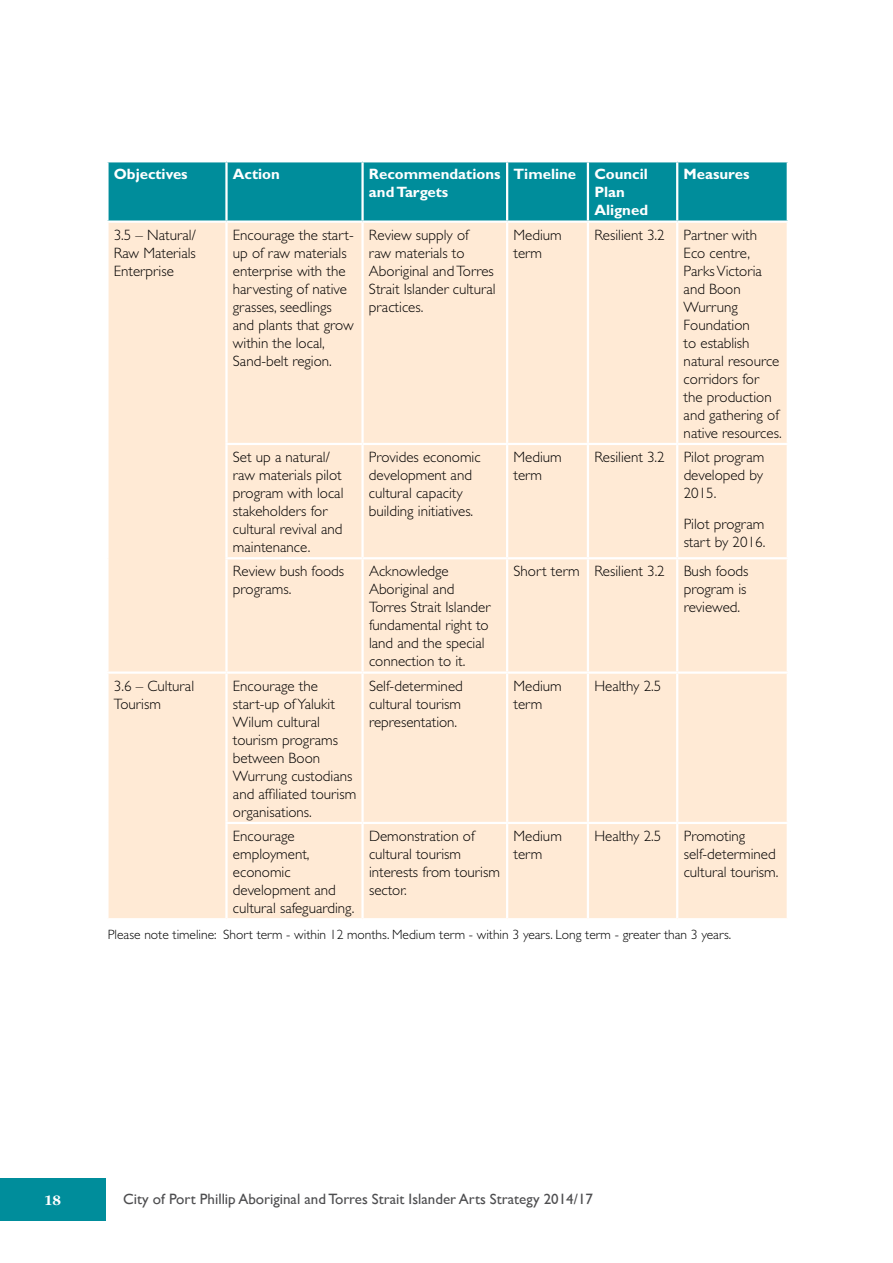
<style>
.page{position:relative;width:893px;height:1263px;background:#fff}
.page>*{position:absolute;margin:0;border:0;box-sizing:border-box;transform-origin:0 0}
.t1{font:300 15px/18px "Gill Sans";color:#000}
.t2{font:700 15px/18px "Gill Sans";color:#fff}
.t3{font:15px "Gill Sans";color:#4d4d4f}
.t4{font:700 15px "Garamond";color:#fff}
.t5{font:300 13.5px "Gill Sans";color:#000}
</style>
<div class="page">
<div style="left:109px;top:162px;width:678px;height:58px;background:#008d9b"></div>
<div style="left:109px;top:223px;width:678px;height:695px;background:#ffead5"></div>
<hr style="left:225px;top:162px;width:3px;height:58px;background:#fff">
<hr style="left:361px;top:162px;width:3px;height:58px;background:#fff">
<hr style="left:506px;top:162px;width:2px;height:58px;background:#fff">
<hr style="left:587px;top:162px;width:2px;height:58px;background:#fff">
<hr style="left:676px;top:162px;width:2px;height:58px;background:#fff">
<hr style="left:225px;top:223px;width:3px;height:220px;background:#fff">
<hr style="left:361px;top:223px;width:3px;height:220px;background:#fff">
<hr style="left:506px;top:223px;width:2px;height:220px;background:#fff">
<hr style="left:587px;top:223px;width:2px;height:220px;background:#fff">
<hr style="left:676px;top:223px;width:2px;height:220px;background:#fff">
<hr style="left:106px;top:671px;width:120px;height:3px;background:#fff">
<hr style="left:225px;top:443px;width:138px;height:2px;background:#fff">
<hr style="left:225px;top:445px;width:3px;height:112px;background:#fff">
<hr style="left:363px;top:443px;width:144px;height:2px;background:#fff">
<hr style="left:361px;top:445px;width:3px;height:112px;background:#fff">
<hr style="left:507px;top:443px;width:81px;height:2px;background:#fff">
<hr style="left:506px;top:445px;width:2px;height:112px;background:#fff">
<hr style="left:588px;top:443px;width:89px;height:2px;background:#fff">
<hr style="left:587px;top:445px;width:2px;height:112px;background:#fff">
<hr style="left:677px;top:443px;width:112px;height:2px;background:#fff">
<hr style="left:676px;top:445px;width:2px;height:112px;background:#fff">
<hr style="left:225px;top:557px;width:138px;height:2px;background:#fff">
<hr style="left:225px;top:559px;width:3px;height:112px;background:#fff">
<hr style="left:363px;top:557px;width:144px;height:2px;background:#fff">
<hr style="left:361px;top:559px;width:3px;height:112px;background:#fff">
<hr style="left:507px;top:557px;width:81px;height:2px;background:#fff">
<hr style="left:506px;top:559px;width:2px;height:112px;background:#fff">
<hr style="left:588px;top:557px;width:89px;height:2px;background:#fff">
<hr style="left:587px;top:559px;width:2px;height:112px;background:#fff">
<hr style="left:677px;top:557px;width:112px;height:2px;background:#fff">
<hr style="left:676px;top:559px;width:2px;height:112px;background:#fff">
<hr style="left:226px;top:671px;width:137px;height:3px;background:#fff">
<hr style="left:225px;top:674px;width:3px;height:148px;background:#fff">
<hr style="left:363px;top:671px;width:144px;height:3px;background:#fff">
<hr style="left:361px;top:674px;width:3px;height:148px;background:#fff">
<hr style="left:507px;top:671px;width:81px;height:3px;background:#fff">
<hr style="left:506px;top:674px;width:2px;height:148px;background:#fff">
<hr style="left:588px;top:671px;width:89px;height:3px;background:#fff">
<hr style="left:587px;top:674px;width:2px;height:148px;background:#fff">
<hr style="left:677px;top:671px;width:112px;height:3px;background:#fff">
<hr style="left:676px;top:674px;width:2px;height:148px;background:#fff">
<hr style="left:225px;top:822px;width:138px;height:2px;background:#fff">
<hr style="left:225px;top:824px;width:3px;height:94px;background:#fff">
<hr style="left:363px;top:822px;width:144px;height:2px;background:#fff">
<hr style="left:361px;top:824px;width:3px;height:94px;background:#fff">
<hr style="left:507px;top:822px;width:81px;height:2px;background:#fff">
<hr style="left:506px;top:824px;width:2px;height:94px;background:#fff">
<hr style="left:588px;top:822px;width:89px;height:2px;background:#fff">
<hr style="left:587px;top:824px;width:2px;height:94px;background:#fff">
<hr style="left:677px;top:822px;width:112px;height:2px;background:#fff">
<hr style="left:676px;top:824px;width:2px;height:94px;background:#fff">
<div style="left:0;top:1178px;width:106px;height:42px;background:#008d9b"></div>
<p class="t2" style="left:114px;top:165px;width:75px">Objectives</p>
<p class="t2" style="left:233px;top:165px;width:49px">Action</p>
<p class="t2" style="left:369px;top:165px;width:133px">Recommendations and Targets</p>
<p class="t2" style="left:594px;top:165px;width:55px;text-indent:-81px">Timeline Council<br>Plan<br>Aligned</p>
<p class="t2" style="left:684px;top:165px;width:67px">Measures</p>
<p class="t1" style="left:114px;top:226px;width:84px;text-align:justify">3.5 – Natural/ Raw Materials Enterprise</p>
<p class="t1" style="left:233px;top:226px;width:122px">Encourage the start&shy;up of raw materials enterprise with the harvesting of native grasses, seedlings and plants that grow within the local,<br>Sand-belt region.</p>
<p class="t1" style="left:369px;top:226px;width:128px">Review supply of<br>raw materials to<br>Aboriginal and Torres<br>Strait Islander cultural practices.</p>
<p class="t1" style="left:514px;top:226px;width:50px">Medium term</p>
<p class="t1" style="left:594px;top:226px;width:72px">Resilient 3.2</p>
<p class="t1" style="left:684px;top:226px;width:100px">Partner with<br>Eco centre,<br>Parks Victoria and Boon<br>Wurrung<br>Foundation<br>to establish natural resource corridors for the production and gathering of native resources.</p>
<p class="t1" style="left:233px;top:448px;width:112px">Set up a natural/ raw materials pilot program with local stakeholders for cultural revival and maintenance.</p>
<p class="t1" style="left:369px;top:448px;width:113px">Provides economic development and cultural capacity building initiatives.</p>
<p class="t1" style="left:514px;top:448px;width:50px">Medium term</p>
<p class="t1" style="left:594px;top:448px;width:72px">Resilient 3.2</p>
<p class="t1" style="left:684px;top:448px;width:82px;text-align:justify">Pilot program developed by 2015.</p>
<p class="t1" style="left:684px;top:515px;width:83px">Pilot program start by 2016.</p>
<p class="t1" style="left:233px;top:562px;width:113px">Review bush foods programs.</p>
<p class="t1" style="left:369px;top:562px;width:123px">Acknowledge<br>Aboriginal and<br>Torres Strait Islander fundamental right to land and the special connection to it.</p>
<p class="t1" style="left:514px;top:562px;width:153px">Short term Resilient 3.2</p>
<p class="t1" style="left:684px;top:562px;width:66px">Bush foods program is reviewed.</p>
<p class="t1" style="left:114px;top:676px;width:82px">3.6 – Cultural<br>Tourism</p>
<p class="t1" style="left:233px;top:676px;width:125px">Encourage the start-up of Yalukit<br>Wilum cultural tourism programs between Boon<br>Wurrung custodians and affiliated tourism organisations.</p>
<p class="t1" style="left:369px;top:676px;width:95px;text-align:justify">Self-determined cultural tourism representation.</p>
<p class="t1" style="left:514px;top:676px;width:50px">Medium term</p>
<p class="t1" style="left:594px;top:676px;width:68px">Healthy 2.5</p>
<p class="t1" style="left:233px;top:827px;width:123px">Encourage employment, economic development and cultural safeguarding.</p>
<p class="t1" style="left:369px;top:827px;width:132px">Demonstration of cultural tourism interests from tourism sector.</p>
<p class="t1" style="left:514px;top:827px;width:50px">Medium term</p>
<p class="t1" style="left:594px;top:827px;width:68px">Healthy 2.5</p>
<p class="t1" style="left:684px;top:827px;width:96px">Promoting self-determined cultural tourism.</p>
<p class="t5" style="left:108px;top:926px;width:625px">Please note timeline: Short term - within 12 months. Medium term - within 3 years. Long term - greater than 3 years.</p>
<p class="t4" style="left:44px;top:1192px;width:18px">18</p>
<p class="t3" style="left:123px;top:1190px;width:471px">City of Port Phillip Aboriginal and Torres Strait Islander Arts Strategy 2014/17</p>
<p class="t4" style="left:47px;top:1190px;width:7px">1</p>
</div>
